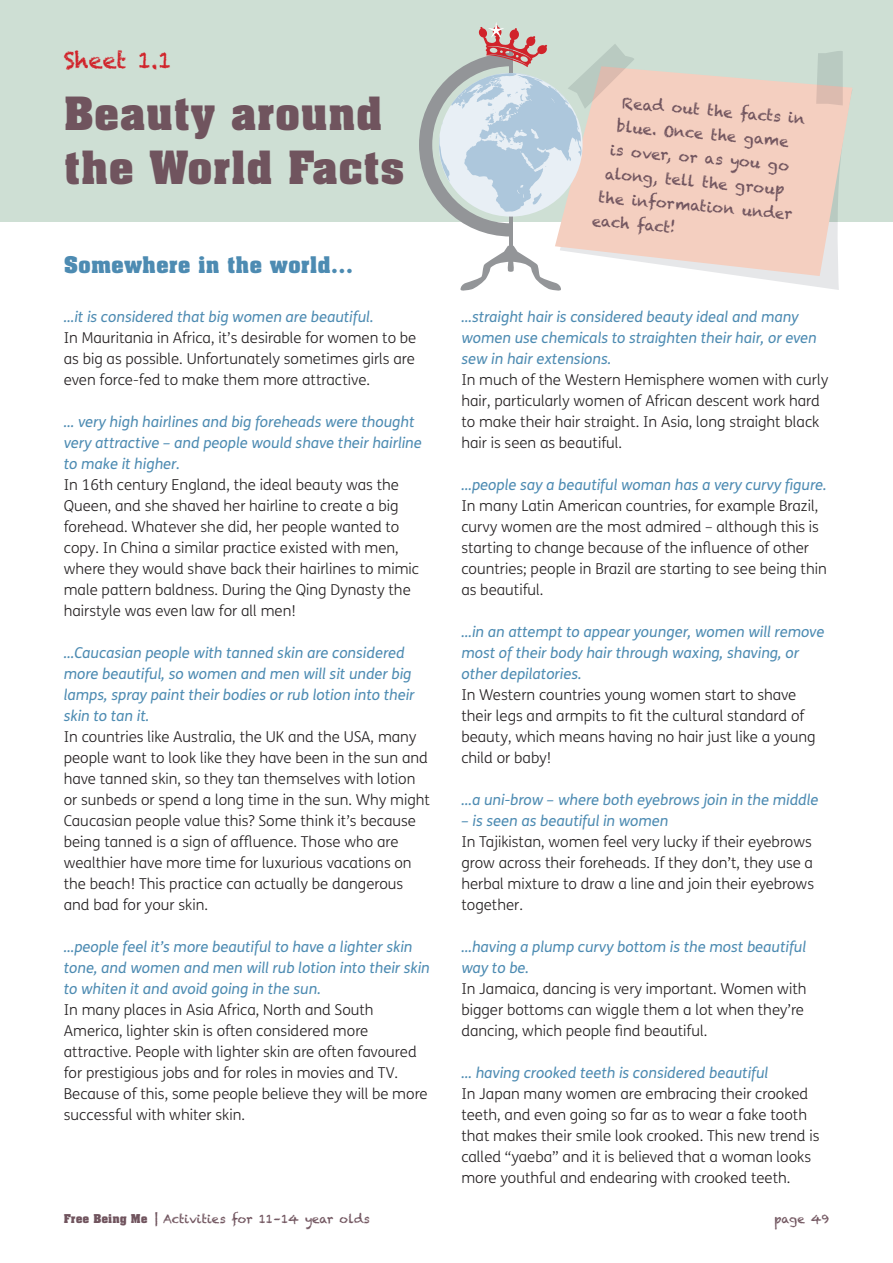
<style>
.page{position:relative;width:893px;height:1263px;background:#fff}
.page>*{position:absolute;margin:0;border:0;box-sizing:border-box;transform-origin:0 0}
.t1{font:700 45px "Aachen BT";color:#70545e}
.t2{font:700 22.5px "Aachen BT";color:#4d8bb2}
.t3{font:22.5px "Chalkduster";color:#d1232a}
.t4{font:300 15px/21px "FS Me";color:#231f20}
.t5{font:italic 15px/21px "FS Me";color:#4d8bb2}
.t6{font:15px "Chalkduster";color:#70545e}
.t7{font:12px "Chalkduster";color:#70545e}
.s1{font-family:"Aachen BT";font-weight:700}
</style>
<div class="page">
<div style="left:0;top:0;width:893px;height:221px;background:#cedfd4"></div>
<svg style="left:743px;top:276px;width:96px;height:14px"></svg>
<svg style="left:555px;top:69px;width:297px;height:207px;background:#f1d4c7"></svg>
<svg style="left:816px;top:51px;width:27px;height:54px"></svg>
<hr style="left:509px;top:48px;width:3px;height:212px;background:#939598">
<svg style="left:460px;top:246px;width:101px;height:45px"></svg>
<svg style="left:419px;top:22px;width:217px;height:214px"></svg>
<p class="t3" style="left:64px;top:47px;width:110px">Sheet 1.1</p>
<p class="t1" style="left:64px;top:85px;width:320px">Beauty around</p>
<p class="t1" style="left:64px;top:139px;width:342px">the World Facts</p>
<p class="t2" style="left:64px;top:251px;width:291px">Somewhere in the world…</p>
<p class="t5" style="left:64px;top:305px;width:311px">…it is considered that big women are beautiful.</p>
<p class="t4" style="left:64px;top:326px;width:354px;text-align:justify">In Mauritania in Africa, it’s desirable for women to be as big as possible. Unfortunately sometimes girls are even force-fed to make them more attractive.</p>
<p class="t5" style="left:64px;top:410px;width:360px">… very high hairlines and big foreheads were thought very attractive – and people would shave their hairline to make it higher.</p>
<p class="t4" style="left:64px;top:473px;width:357px">In 16th century England, the ideal beauty was the Queen, and she shaved her hairline to create a big forehead. Whatever she did, her people wanted to copy. In China a similar practice existed with men, where they would shave back their hairlines to mimic male pattern baldness. During the Qing Dynasty the hairstyle was even law for all men!</p>
<p class="t5" style="left:64px;top:641px;width:352px">…Caucasian people with tanned skin are considered more beautiful, so women and men will sit under big lamps, spray paint their bodies or rub lotion into their skin to tan it.</p>
<p class="t4" style="left:64px;top:725px;width:368px">In countries like Australia, the UK and the USA, many people want to look like they have been in the sun and have tanned skin, so they tan themselves with lotion or sunbeds or spend a long time in the sun. Why might Caucasian people value this? Some think it’s because being tanned is a sign of affluence. Those who are wealthier have more time for luxurious vacations on the beach! This practice can actually be dangerous and bad for your skin.</p>
<p class="t5" style="left:64px;top:935px;width:368px">…people feel it’s more beautiful to have a lighter skin tone, and women and men will rub lotion into their skin to whiten it and avoid going in the sun.</p>
<p class="t4" style="left:64px;top:998px;width:365px">In many places in Asia Africa, North and South America, lighter skin is often considered more attractive. People with lighter skin are often favoured for prestigious jobs and for roles in movies and TV.<br>Because of this, some people believe they will be more successful with whiter skin.</p>
<p class="t6" style="left:623px;top:94px;width:185px;rotate:5deg">Read out the facts in</p>
<p class="t6" style="left:618px;top:118px;width:174px;rotate:5deg">blue. Once the game</p>
<p class="t6" style="left:611px;top:141px;width:181px;rotate:5deg">is over, or as you go</p>
<p class="t6" style="left:606px;top:165px;width:181px;rotate:5deg">along, tell the group</p>
<p class="t6" style="left:599px;top:188px;width:196px;rotate:5deg">the information under</p>
<p class="t6" style="left:593px;top:212px;width:85px;rotate:5deg">each fact!</p>
<p class="t5" style="left:461px;top:305px;width:357px">…straight hair is considered beauty ideal and many women use chemicals to straighten their hair, or even sew in hair extensions.</p>
<p class="t4" style="left:461px;top:368px;width:369px">In much of the Western Hemisphere women with curly hair, particularly women of African descent work hard to make their hair straight. In Asia, long straight black hair is seen as beautiful.</p>
<p class="t5" style="left:461px;top:473px;width:367px">…people say a beautiful woman has a very curvy figure.</p>
<p class="t4" style="left:461px;top:494px;width:367px">In many Latin American countries, for example Brazil, curvy women are the most admired – although this is starting to change because of the influence of other countries; people in Brazil are starting to see being thin as beautiful.</p>
<p class="t5" style="left:461px;top:620px;width:364px">…in an attempt to appear younger, women will remove most of their body hair through waxing, shaving, or other depilatories.</p>
<p class="t4" style="left:461px;top:683px;width:356px">In Western countries young women start to shave their legs and armpits to fit the cultural standard of beauty, which means having no hair just like a young child or baby!</p>
<p class="t5" style="left:461px;top:788px;width:359px">…a uni-brow – where both eyebrows join in the middle</p>
<p class="t5" style="left:461px;top:809px;width:209px">– is seen as beautiful in women</p>
<p class="t4" style="left:461px;top:830px;width:354px">In Tajikistan, women feel very lucky if their eyebrows grow across their foreheads. If they don’t, they use a herbal mixture to draw a line and join their eyebrows together.</p>
<p class="t5" style="left:461px;top:935px;width:346px">…having a plump curvy bottom is the most beautiful way to be.</p>
<p class="t4" style="left:461px;top:977px;width:347px">In Jamaica, dancing is very important. Women with bigger bottoms can wiggle them a lot when they’re dancing, which people find beautiful.</p>
<p class="t5" style="left:461px;top:1061px;width:308px">… having crooked teeth is considered beautiful</p>
<p class="t4" style="left:461px;top:1082px;width:360px">In Japan many women are embracing their crooked teeth, and even going so far as to wear a fake tooth that makes their smile look crooked. This new trend is called “yaeba” and it is believed that a woman looks more youthful and endearing with crooked teeth.</p>
<p class="t7" style="left:64px;top:1211px;width:308px"><span class="s1">Free Being Me</span> | Activities for 11–14 year olds</p>
<p class="t7" style="left:774px;top:1211px;width:57px">page 49</p>
</div>
